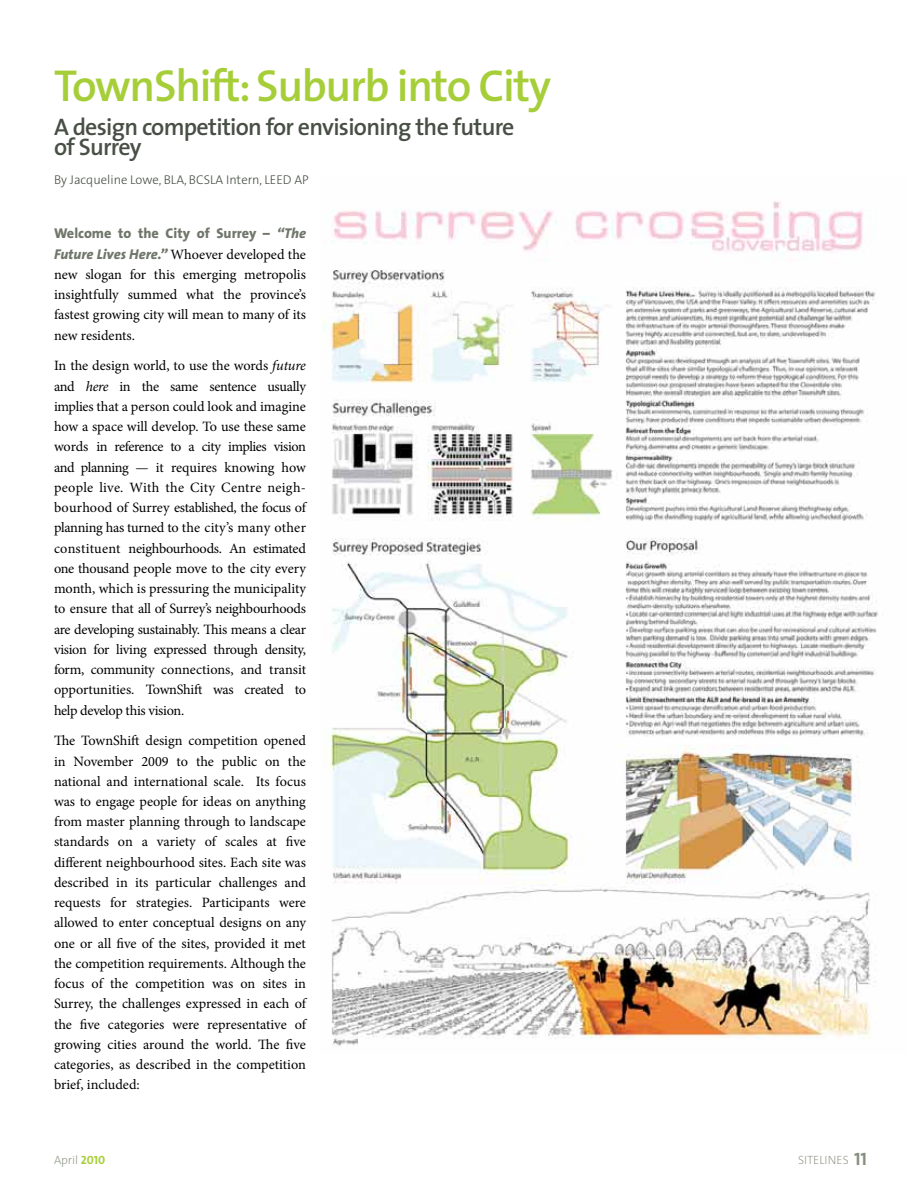
<style>
.page{position:relative;width:918px;height:1188px;background:#fff}
.page>*{position:absolute;margin:0;border:0;box-sizing:border-box;transform-origin:0 0}
.t1{font:600 45px "The Sans";letter-spacing:-.03em;color:#a6ce39}
.t2{font:600 24px/20.2px "The Sans";letter-spacing:-.03em;color:#484f45}
.t3{font:14.25px/20.2px "Minion Pro";letter-spacing:-.005em;color:#000;text-align:justify}
.t4{font:800 14.25px "The Sans";color:#70776a}
.t5{font:300 12.75px "The Sans";color:#484f45}
.t6{font:200 12px "The Sans";color:#858e7e}
.s1{font-style:italic}
.s2{font-family:"The Sans";font-weight:800;font-style:italic;color:#70776a}
.s3{font-family:"The Sans Bold Caps";font-weight:400;color:#a6ce39}
.s4{font-family:"The Sans Bold Caps";font-weight:400;font-size:18px}
</style>
<div class="page">
<img style="left:324px;top:201px;width:554px;height:845px">
<h1 class="t1" style="left:54px;top:48px;width:499px">TownShift: Suburb into City</h1>
<h2 class="t2" style="left:54px;top:116px;width:462px">A design competition for envisioning the future of Surrey</h2>
<p class="t5" style="left:54px;top:169px;width:224px">By Jacqueline Lowe, B LA, BCSLA Intern, LEED</p>
<p class="t5" style="left:294px;top:169px;width:16px">AP</p>
<p class="t4" style="left:54px;top:221px;width:253px">Welcome to the City of Surrey – <span class="s1">“The</span></p>
<p class="t3" style="left:54px;top:244px;width:254px"><span class="s2">Future Lives Here.”</span> Whoever developed the new slogan for this emerging metropolis insightfully summed what the province’s fastest growing city will mean to many of its new residents.</p>
<p class="t3" style="left:54px;top:356px;width:254px">In the design world, to use the words <span class="s1">future </span>and <span class="s1">here</span> in the same sentence usually implies that a person could look and imagine how a space will develop. To use these same words in reference to a city implies vision and planning — it requires knowing how people live. With the City Centre neigh&shy;bourhood of Surrey established, the focus of planning has turned to the city’s many other constituent neighbourhoods. An estimated one thousand people move to the city every month, which is pressuring the municipality to ensure that all of Surrey’s neighbourhoods are developing sustainably. This means a clear vision for living expressed through density, form, community connections, and transit opportunities. TownShift was created to help develop this vision.</p>
<p class="t3" style="left:54px;top:731px;width:254px">The TownShift design competition opened in November 2009 to the public on the national and international scale. Its focus was to engage people for ideas on anything from master planning through to landscape standards on a variety of scales at five different neighbourhood sites. Each site was described in its particular challenges and requests for strategies. Participants were allowed to enter conceptual designs on any one or all five of the sites, provided it met the competition requirements. Although the focus of the competition was on sites in Surrey, the challenges expressed in each of the five categories were representative of growing cities around the world. The five categories, as described in the competition brief, included:</p>
<p class="t6" style="left:54px;top:1150px;width:53px">April <span class="s3">2010</span></p>
<p class="t6" style="left:798px;top:1150px;width:70px">SITELINES <span class="s4">11</span></p>
</div>
